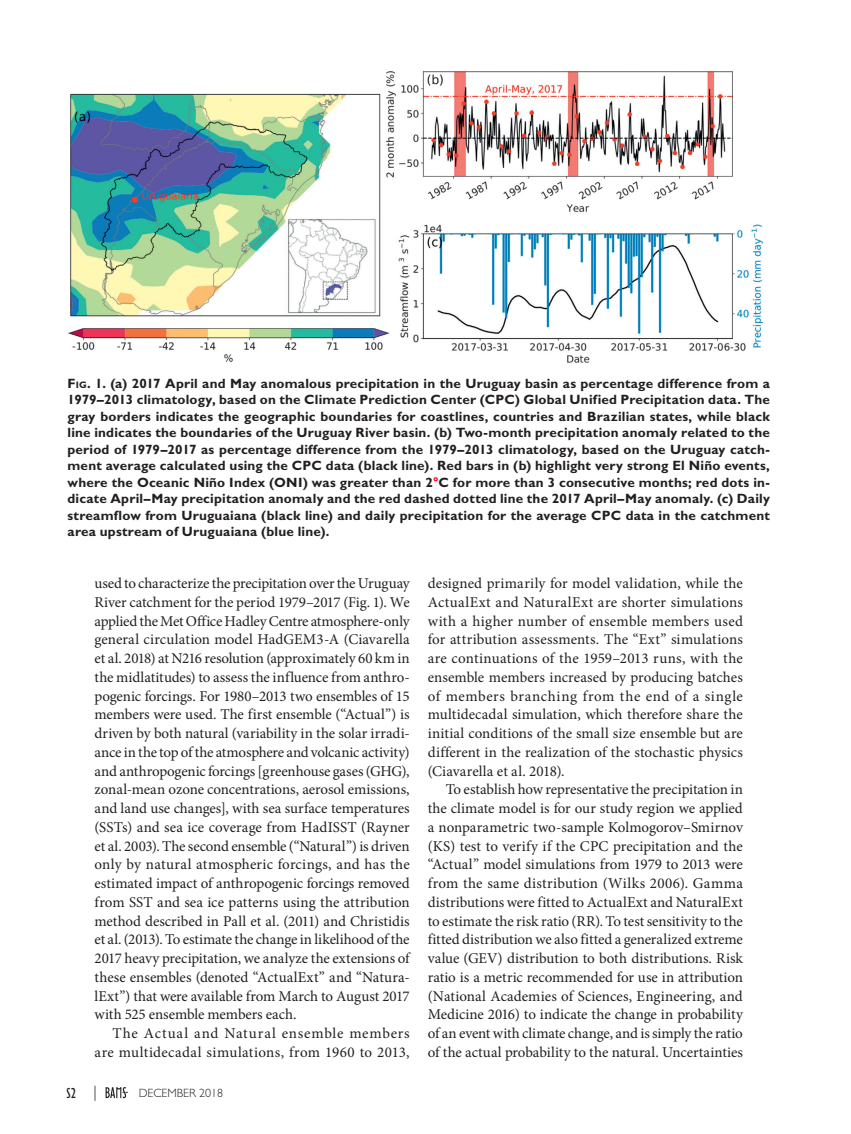
<style>
.page{position:relative;width:851px;height:1134px;background:#fff}
.page>*{position:absolute;margin:0;border:0;box-sizing:border-box;transform-origin:0 0}
.Body_Text{font:15px/18.8px "Minion Pro";letter-spacing:.015em;color:#231f20;text-align:justify}
.First_Paragraph_w_bo{font:15px/18.8px "Minion Pro";letter-spacing:-.01em;color:#231f20;text-align:justify}
.Body_Text-2{font:15px/18.8px "Minion Pro";letter-spacing:.04em;color:#231f20;text-align:right}
.t1{font:condensed 15px "Gill Sans Std";color:#231f20}
.Caption__figure{font:700 13.5px/16.5px "Gill Sans Std";letter-spacing:.015em;color:#231f20;text-align:justify}
.t2{font:300 12px "Gill Sans Std";color:#231f20}
.s1{font-style:inherit}
.s2{font-size:9.45px}
.s3{color:#f00}
.s4{font-weight:300;font-stretch:normal}
</style>
<div class="page">
<img style="left:68px;top:71px;width:695px;height:292px">
<svg style="left:105px;top:1087px;width:23px;height:11px"></svg>
<p class="Caption__figure" style="left:68px;top:375px;width:704px"><span class="s1">F</span><span class="s2">ig</span><span class="s1">.</span> 1. (a) 2017 April and May anomalous precipitation in the Uruguay basin as percentage difference from a 1979–2013 climatology, based on the Climate Prediction Center (CPC) Global Unified Precipitation data. The gray borders indicates the geographic boundaries for coastlines, countries and Brazilian states, while black line indicates the boundaries of the Uruguay River basin. (b) Two-month precipitation anomaly related to the period of 1979–2017 as percentage difference from the 1979–2013 climatology, based on the Uruguay catch&shy;ment average calculated using the CPC data (black line). Red bars in (b) highlight very strong El Niño events, where the Oceanic Niño Index (ONI) was greater than 2<span class="s3">°</span>C for more than 3 consecutive months; red dots in&shy;dicate April–May precipitation anomaly and the red dashed dotted line the 2017 April–May anomaly. (c) Daily streamflow from Uruguaiana (black line) and daily precipitation for the average CPC data in the catchment area upstream of Uruguaiana (blue line).</p>
<p class="First_Paragraph_w_bo" style="left:94px;top:574px;width:317px">used to characterize the precipitation over the Uruguay River catchment for the period 1979–2017 (Fig. 1). We applied the Met Office Hadley Centre atmosphere-only general circulation model HadGEM3-A (Ciavarella et al. 2018) at N216 resolution (approximately 60 km in the midlatitudes) to assess the influence from anthro&shy;pogenic forcings. For 1980–2013 two ensembles of 15 members were used. The first ensemble (“Actual”) is driven by both natural (variability in the solar irradi&shy;ance in the top of the atmosphere and volcanic activity) and anthropogenic forcings [greenhouse gases (GHG), zonal-mean ozone concentrations, aerosol emissions, and land use changes], with sea surface temperatures (SSTs) and sea ice coverage from HadISST (Rayner et al. 2003). The second ensemble (“Natural”) is driven only by natural atmospheric forcings, and has the estimated impact of anthropogenic forcings removed from SST and sea ice patterns using the attribution method described in Pall et al. (2011) and Christidis et al. (2013). To estimate the change in likelihood of the 2017 heavy precipitation, we analyze the extensions of these ensembles (denoted “ActualExt” and “Natura&shy;lExt”) that were available from March to August 2017 with 525 ensemble members each.</p>
<p class="Body_Text-2" style="left:94px;top:1024px;width:317px">The Actual and Natural ensemble members are multidecadal simulations, from 1960 to 2013,</p>
<p class="t1" style="left:66px;top:1085px;width:32px">S2 <span class="s4">|</span></p>
<p class="t2" style="left:139px;top:1086px;width:86px">DECEMBER 2018</p>
<p class="Body_Text" style="left:428px;top:574px;width:317px">designed primarily for model validation, while the ActualExt and NaturalExt are shorter simulations with a higher number of ensemble members used for attribution assessments. The “Ext” simulations are continuations of the 1959–2013 runs, with the ensemble members increased by producing batches of members branching from the end of a single multidecadal simulation, which therefore share the initial conditions of the small size ensemble but are different in the realization of the stochastic physics (Ciavarella et al. 2018).</p>
<p class="Body_Text" style="left:428px;top:780px;width:317px;text-indent:18px">To establish how representative the precipitation in the climate model is for our study region we applied a nonparametric two-sample Kolmogorov–Smirnov (KS) test to verify if the CPC precipitation and the “Actual” model simulations from 1979 to 2013 were from the same distribution (Wilks 2006). Gamma distributions were fitted to ActualExt and NaturalExt to estimate the risk ratio (RR). To test sensitivity to the fitted distribution we also fitted a generalized extreme value (GEV) distribution to both distributions. Risk ratio is a metric recommended for use in attribution (National Academies of Sciences, Engineering, and Medicine 2016) to indicate the change in probability of an event with climate change, and is simply the ratio of the actual probability to the natural. Uncertainties</p>
</div>
